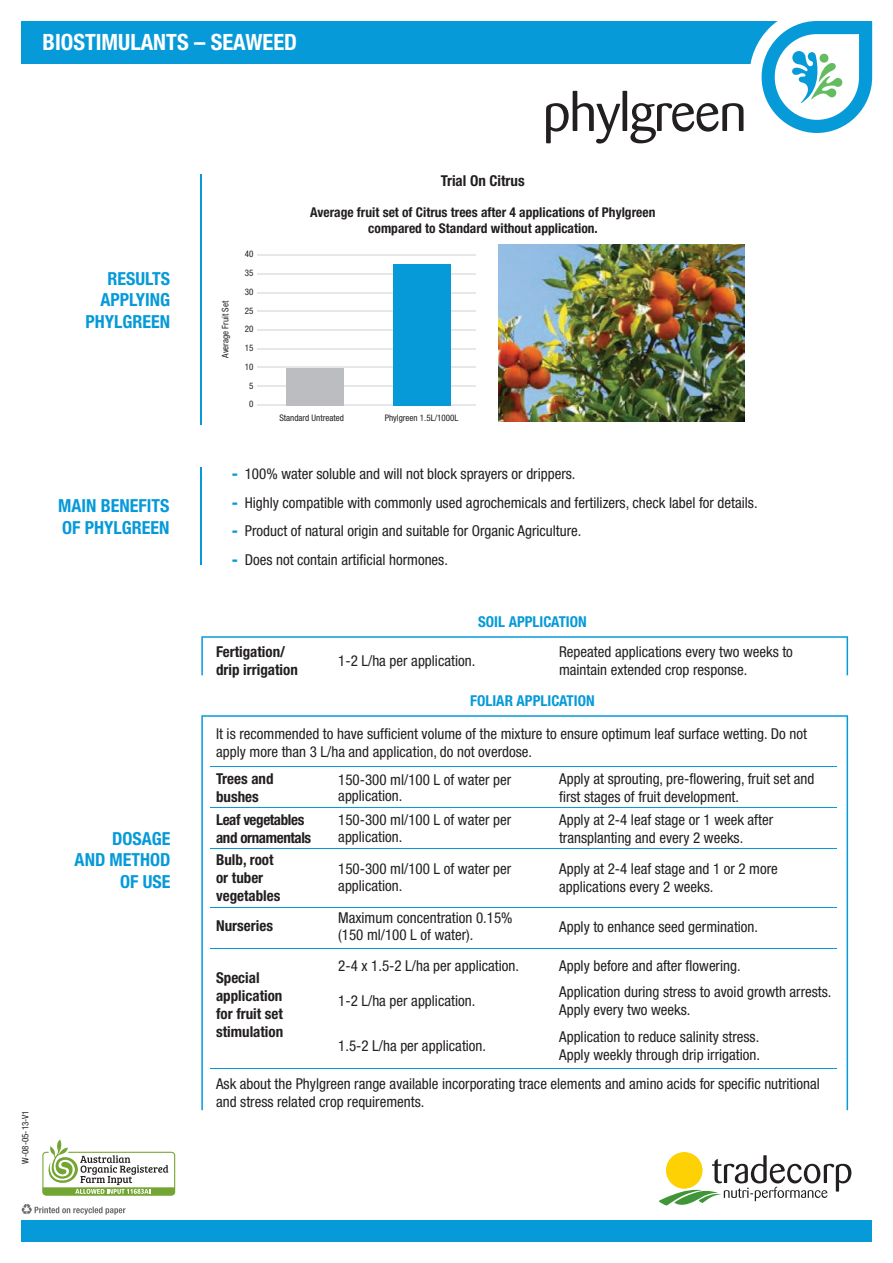
<style>
.page{position:relative;width:893px;height:1263px;background:#fff}
.page>*{position:absolute;margin:0;border:0;box-sizing:border-box;transform-origin:0 0}
.t1{font:52.5px "Barmeno";letter-spacing:-.015em;color:#231f20}
.t2{font:700 condensed 22.5px "Helvetica Neue";color:#fff}
.t3{font:700 condensed 18px/21.6px "Helvetica Neue";color:#069ad9;text-align:right}
.t4{font:condensed 15px/18px "Helvetica Neue";color:#231f20}
.t5{font:700 condensed 15px/18px "Helvetica Neue";color:#231f20}
.t6{font:700 condensed 15px "Helvetica Neue";color:#069ad9}
.t7{font:700 condensed 15px/18px "Helvetica Neue";letter-spacing:-.025em;color:#231f20}
.t8{font:700 condensed 13.5px/16.2px "Helvetica Neue";color:#231f20;text-align:center}
.t9{font:condensed 9px/18.8px "Helvetica Neue";color:#231f20;text-align:center}
.s1{font-weight:900;color:#069ad9}
</style>
<div class="page">
<div style="left:666px;top:1152px;width:36px;height:36px;background:#fed105;border-radius:50%"></div>
<svg style="left:659px;top:1155px;width:192px;height:51px"></svg>
<svg style="left:22px;top:1204px;width:104px;height:11px"></svg>
<div style="left:21px;top:1220px;width:851px;height:22px;background:#069ad9"></div>
<div style="left:21px;top:21px;width:851px;height:43px;background:#069ad9"></div>
<hr style="left:200px;top:174px;width:1px;height:250px;background:#069ad9">
<svg style="left:201px;top:715px;width:647px;height:395px"></svg>
<svg style="left:201px;top:636px;width:647px;height:39px"></svg>
<hr style="left:210px;top:766px;width:627px;height:1px;background:#069ad9">
<hr style="left:210px;top:807px;width:627px;height:1px;background:#069ad9">
<hr style="left:210px;top:848px;width:627px;height:1px;background:#069ad9">
<hr style="left:210px;top:907px;width:627px;height:1px;background:#069ad9">
<hr style="left:210px;top:948px;width:627px;height:1px;background:#069ad9">
<hr style="left:210px;top:1068px;width:627px;height:1px;background:#069ad9">
<hr style="left:257px;top:255px;width:219px;height:1px;background:#e6e7e9">
<hr style="left:257px;top:273px;width:219px;height:2px;background:#e6e7e9">
<hr style="left:257px;top:292px;width:219px;height:1px;background:#e6e7e9">
<hr style="left:257px;top:348px;width:219px;height:1px;background:#e6e7e9">
<hr style="left:257px;top:329px;width:219px;height:2px;background:#e6e7e9">
<hr style="left:257px;top:311px;width:219px;height:1px;background:#e6e7e9">
<hr style="left:257px;top:367px;width:219px;height:1px;background:#e6e7e9">
<hr style="left:257px;top:385px;width:219px;height:2px;background:#e6e7e9">
<hr style="left:257px;top:404px;width:219px;height:1px;background:#e6e7e9">
<div style="left:286px;top:368px;width:58px;height:37px;background:#bcbdc0"></div>
<hr style="left:200px;top:467px;width:1px;height:98px;background:#069ad9">
<img style="left:499px;top:244px;width:245px;height:177px">
<div style="left:393px;top:264px;width:57px;height:141px;background:#069ad9"></div>
<svg style="left:750px;top:21px;width:123px;height:112px"></svg>
<svg style="left:42px;top:1139px;width:133px;height:56px"></svg>
<h2 class="t2" style="left:43px;top:28px;width:256px">BIOSTIMULANTS – SEAWEED</h2>
<p class="t3" style="left:85px;top:267px;width:86px">RESULTS<br>APPLYING<br>PHYLGREEN</p>
<p class="t9" style="left:216px;top:358px;width:59px;rotate:-90deg">Average Fruit Set</p>
<p class="t9" style="left:245px;top:245px;width:10px">40<br>35<br>30<br>25<br>20<br>15<br>10<br>5<br>0</p>
<h1 class="t1" style="left:543px;top:82px;width:205px">phylgreen</h1>
<p class="t5" style="left:441px;top:171px;width:85px">Trial On Citrus</p>
<p class="t8" style="left:310px;top:203px;width:347px">Average fruit set of Citrus trees after 4 applications of Phylgreen compared to Standard without application.</p>
<p class="t3" style="left:58px;top:495px;width:113px;text-align:left">MAIN BENEFITS<br>OF PHYLGREEN</p>
<p class="t9" style="left:279px;top:408px;width:66px">Standard Untreated</p>
<p class="t9" style="left:385px;top:408px;width:75px">Phylgreen 1.5L/1000L</p>
<p class="t4" style="left:232px;top:465px;width:345px"><span class="s1">-</span> 100% water soluble and will not block sprayers or drippers.</p>
<p class="t4" style="left:232px;top:493px;width:527px"><span class="s1">-</span> Highly compatible with commonly used agrochemicals and fertilizers, check label for details.</p>
<p class="t4" style="left:232px;top:522px;width:351px"><span class="s1">-</span> Product of natural origin and suitable for Organic Agriculture.</p>
<p class="t4" style="left:232px;top:550px;width:217px"><span class="s1">-</span> Does not contain artificial hormones.</p>
<p class="t9" style="left:16px;top:1163px;width:55px;rotate:-90deg">W-08-05-13-V1</p>
<p class="t3" style="left:75px;top:827px;width:97px">DOSAGE<br>AND METHOD<br>OF USE</p>
<p class="t5" style="left:216px;top:643px;width:83px">Fertigation/ drip irrigation</p>
<p class="t6" style="left:478px;top:612px;width:110px">SOIL APPLICATION</p>
<p class="t4" style="left:559px;top:643px;width:235px">Repeated applications every two weeks to maintain extended crop response.</p>
<p class="t4" style="left:338px;top:652px;width:139px">1-2 L/ha per application.</p>
<p class="t6" style="left:470px;top:691px;width:126px">FOLIAR APPLICATION</p>
<p class="t4" style="left:216px;top:725px;width:592px">It is recommended to have sufficient volume of the mixture to ensure optimum leaf surface wetting. Do not apply more than 3 L/ha and application, do not overdose.</p>
<p class="t5" style="left:216px;top:769px;width:59px">Trees and bushes</p>
<p class="t7" style="left:216px;top:810px;width:97px">Leaf vegetables and ornamentals</p>
<p class="t5" style="left:216px;top:850px;width:66px">Bulb, root or tuber vegetables</p>
<p class="t5" style="left:216px;top:917px;width:58px">Nurseries</p>
<p class="t5" style="left:216px;top:969px;width:69px">Special application for fruit set stimulation</p>
<p class="t4" style="left:338px;top:771px;width:174px;line-height:16.5px">150-300 ml/100 L of water per application.</p>
<p class="t4" style="left:338px;top:812px;width:174px;line-height:16.5px">150-300 ml/100 L of water per application.</p>
<p class="t4" style="left:338px;top:861px;width:174px;line-height:16.5px">150-300 ml/100 L of water per application.</p>
<p class="t4" style="left:338px;top:909px;width:176px;line-height:16.5px">Maximum concentration 0.15% (150 ml/100 L of water).</p>
<p class="t4" style="left:338px;top:956px;width:182px">2-4 x 1.5-2 L/ha per application.</p>
<p class="t4" style="left:338px;top:992px;width:139px">1-2 L/ha per application.</p>
<p class="t4" style="left:338px;top:1036px;width:149px">1.5-2 L/ha per application.</p>
<p class="t4" style="left:559px;top:769px;width:257px">Apply at sprouting, pre-flowering, fruit set and first stages of fruit development.</p>
<p class="t4" style="left:559px;top:810px;width:216px">Apply at 2-4 leaf stage or 1 week after transplanting and every 2 weeks.</p>
<p class="t4" style="left:559px;top:859px;width:220px">Apply at 2-4 leaf stage and 1 or 2 more applications every 2 weeks.</p>
<p class="t4" style="left:559px;top:917px;width:201px">Apply to enhance seed germination.</p>
<p class="t4" style="left:559px;top:952px;width:274px;line-height:26.5px">Apply before and after flowering.<br>Application during stress to avoid growth arrests.</p>
<p class="t4" style="left:559px;top:997px;width:202px;line-height:26.2px">Apply every two weeks.<br>Application to reduce salinity stress.</p>
<p class="t4" style="left:559px;top:1045px;width:202px">Apply weekly through drip irrigation.</p>
<p class="t4" style="left:216px;top:1075px;width:605px">Ask about the Phylgreen range available incorporating trace elements and amino acids for specific nutritional and stress related crop requirements.</p>
</div>
